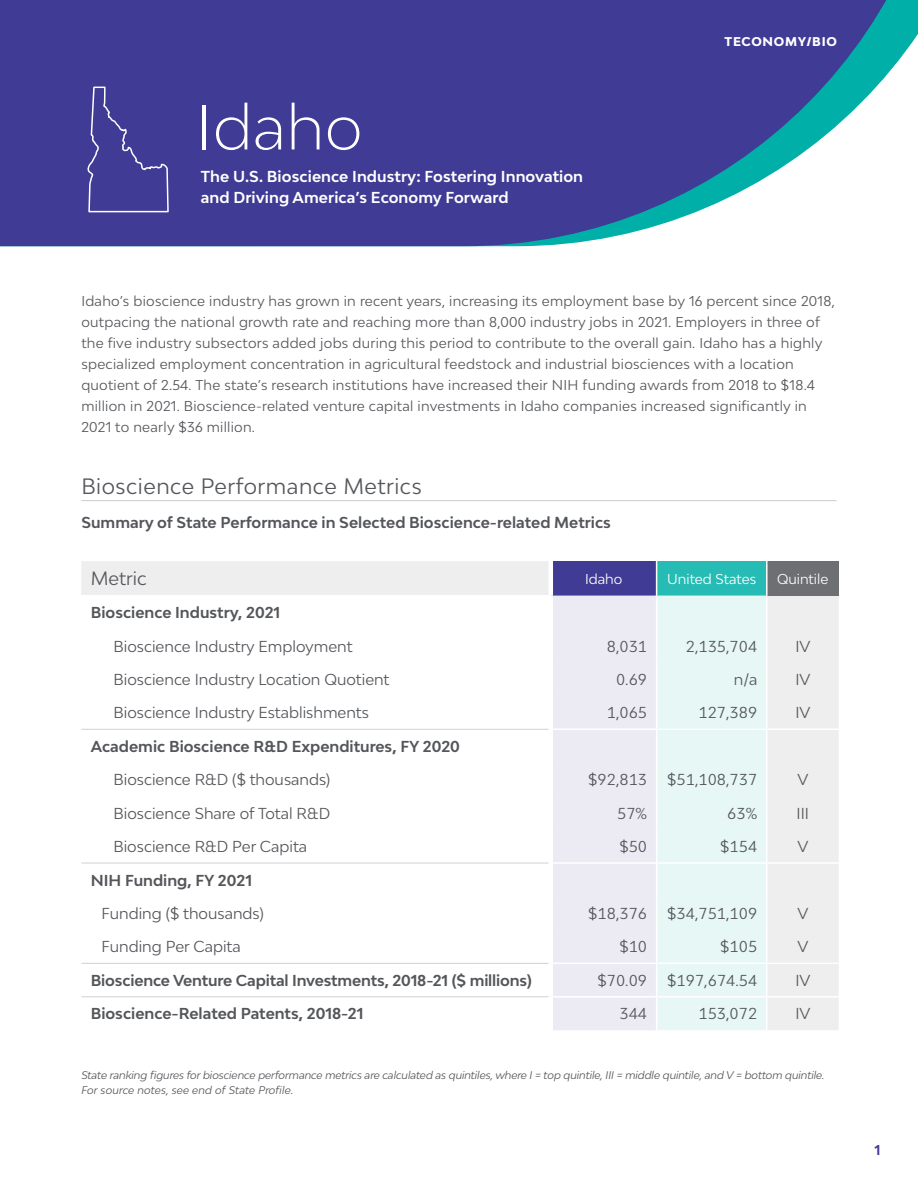
<style>
.page{position:relative;width:918px;height:1188px;background:#fff}
.page>*{position:absolute;margin:0;border:0;box-sizing:border-box;transform-origin:0 0}
.t1{font:300 60px "Bw Modelica";letter-spacing:.01em;color:#fff}
.t2{font:21px "Bw Modelica";letter-spacing:.025em;color:#54565a}
.t3{font:18px "Bw Modelica";color:#54565a}
.t4{font:15px "Bw Modelica";color:#54565a}
.t5{font:700 15px "Bw Modelica";color:#54565a}
.t6{font:700 15px/21px "Bw Modelica";letter-spacing:.005em;color:#fff}
.t7{font:13.5px/21px "Bw Modelica";letter-spacing:.02em;color:#54565a}
.t8{font:13.5px "Bw Modelica";color:#fff}
.t9{font:700 13.5px "Bw Modelica";color:#403b94}
.t10{font:800 12px "Bw Modelica";letter-spacing:.06em;color:#fff}
.t11{font:italic 10.5px/15px "Bw Modelica";letter-spacing:-.01em;color:#54565a}
</style>
<div class="page">
<svg style="left:0;top:0;width:918px;height:246px;background:#5258a1"></svg>
<svg style="left:87px;top:86px;width:83px;height:127px;background:#4b469a"></svg>
<hr style="left:81px;top:500px;width:756px;height:1px;background:#ccccce">
<div style="left:81px;top:561px;width:758px;height:469px;background:#eee"></div>
<div style="left:551px;top:561px;width:106px;height:35px;background:#403b94"></div>
<div style="left:657px;top:561px;width:110px;height:35px;background:#26bcb5"></div>
<div style="left:767px;top:561px;width:72px;height:35px;background:#6e6f73"></div>
<div style="left:81px;top:596px;width:470px;height:33px;background:#fff"></div>
<div style="left:553px;top:596px;width:103px;height:434px;background:#ecebf4"></div>
<div style="left:657px;top:596px;width:109px;height:434px;background:#e6f7f6"></div>
<svg style="left:81px;top:629px;width:468px;height:100px"></svg>
<svg style="left:81px;top:730px;width:468px;height:300px"></svg>
<hr style="left:553px;top:729px;width:103px;height:1px;background:#fff">
<hr style="left:657px;top:729px;width:110px;height:1px;background:#fff">
<hr style="left:767px;top:729px;width:72px;height:1px;background:#fff">
<hr style="left:553px;top:996px;width:103px;height:2px;background:#fff">
<hr style="left:657px;top:996px;width:110px;height:2px;background:#fff">
<hr style="left:767px;top:996px;width:72px;height:2px;background:#fff">
<hr style="left:553px;top:963px;width:103px;height:1px;background:#fff">
<hr style="left:657px;top:963px;width:110px;height:1px;background:#fff">
<hr style="left:767px;top:963px;width:72px;height:1px;background:#fff">
<hr style="left:553px;top:862px;width:103px;height:2px;background:#fff">
<hr style="left:657px;top:862px;width:110px;height:2px;background:#fff">
<hr style="left:767px;top:862px;width:72px;height:2px;background:#fff">
<hr style="left:656px;top:561px;width:1px;height:35px;background:#fff">
<hr style="left:766px;top:561px;width:2px;height:35px;background:#fff">
<hr style="left:656px;top:596px;width:1px;height:33px;background:#fff">
<hr style="left:656px;top:629px;width:1px;height:33px;background:#fff">
<hr style="left:656px;top:662px;width:1px;height:34px;background:#fff">
<hr style="left:656px;top:696px;width:1px;height:33px;background:#fff">
<hr style="left:656px;top:729px;width:1px;height:34px;background:#fff">
<hr style="left:656px;top:763px;width:1px;height:33px;background:#fff">
<hr style="left:656px;top:796px;width:1px;height:34px;background:#fff">
<hr style="left:656px;top:830px;width:1px;height:33px;background:#fff">
<hr style="left:656px;top:863px;width:1px;height:33px;background:#fff">
<hr style="left:656px;top:896px;width:1px;height:34px;background:#fff">
<hr style="left:656px;top:930px;width:1px;height:33px;background:#fff">
<hr style="left:656px;top:963px;width:1px;height:34px;background:#fff">
<hr style="left:656px;top:997px;width:1px;height:33px;background:#fff">
<hr style="left:766px;top:596px;width:2px;height:33px;background:#fff">
<hr style="left:766px;top:629px;width:2px;height:33px;background:#fff">
<hr style="left:766px;top:662px;width:2px;height:34px;background:#fff">
<hr style="left:766px;top:696px;width:2px;height:33px;background:#fff">
<hr style="left:766px;top:730px;width:2px;height:33px;background:#fff">
<hr style="left:766px;top:763px;width:2px;height:33px;background:#fff">
<hr style="left:766px;top:796px;width:2px;height:34px;background:#fff">
<hr style="left:766px;top:830px;width:2px;height:32px;background:#fff">
<hr style="left:766px;top:864px;width:2px;height:32px;background:#fff">
<hr style="left:766px;top:896px;width:2px;height:34px;background:#fff">
<hr style="left:766px;top:930px;width:2px;height:33px;background:#fff">
<hr style="left:766px;top:964px;width:2px;height:32px;background:#fff">
<hr style="left:766px;top:998px;width:2px;height:32px;background:#fff">
<hr style="left:549px;top:561px;width:4px;height:35px;background:#fff">
<hr style="left:549px;top:596px;width:4px;height:33px;background:#fff">
<hr style="left:549px;top:629px;width:4px;height:33px;background:#fff">
<hr style="left:549px;top:662px;width:4px;height:34px;background:#fff">
<hr style="left:549px;top:696px;width:4px;height:33px;background:#fff">
<hr style="left:549px;top:729px;width:4px;height:34px;background:#fff">
<hr style="left:549px;top:763px;width:4px;height:33px;background:#fff">
<hr style="left:549px;top:796px;width:4px;height:34px;background:#fff">
<hr style="left:549px;top:830px;width:4px;height:33px;background:#fff">
<hr style="left:549px;top:863px;width:4px;height:33px;background:#fff">
<hr style="left:549px;top:896px;width:4px;height:34px;background:#fff">
<hr style="left:549px;top:930px;width:4px;height:33px;background:#fff">
<hr style="left:549px;top:963px;width:4px;height:34px;background:#fff">
<hr style="left:549px;top:997px;width:4px;height:33px;background:#fff">
<hr style="left:81px;top:729px;width:468px;height:1px;background:#cfd1d2">
<hr style="left:81px;top:863px;width:468px;height:1px;background:#cfd1d2">
<hr style="left:81px;top:963px;width:468px;height:1px;background:#cfd1d2">
<hr style="left:81px;top:996px;width:468px;height:1px;background:#cfd1d2">
<h1 class="t1" style="left:197px;top:88px;width:167px">Idaho</h1>
<p class="t6" style="left:201px;top:165px;width:384px">The U.S. Bioscience Industry: Fostering Innovation and Driving America’s Economy Forward</p>
<p class="t10" style="left:725px;top:34px;width:114px">TECONOMY/BIO</p>
<p class="t7" style="left:81px;top:290px;width:755px">Idaho’s bioscience industry has grown in recent years, increasing its employment base by 16 percent since 2018, outpacing the national growth rate and reaching more than 8,000 industry jobs in 2021. Employers in three of the five industry subsectors added jobs during this period to contribute to the overall gain. Idaho has a highly specialized employment concentration in agricultural feedstock and industrial biosciences with a location quotient of 2.54. The state’s research institutions have increased their NIH funding awards from 2018 to $18.4 million in 2021. Bioscience-related venture capital investments in Idaho companies increased significantly in 2021 to nearly $36 million.</p>
<h2 class="t2" style="left:81px;top:472px;width:342px">Bioscience Performance Metrics</h2>
<p class="t5" style="left:81px;top:513px;width:531px">Summary of State Performance in Selected Bioscience-related Metrics</p>
<h3 class="t3" style="left:91px;top:567px;width:57px">Metric</h3>
<p class="t8" style="left:585px;top:570px;width:39px">Idaho</p>
<p class="t8" style="left:667px;top:570px;width:90px">United States</p>
<p class="t8" style="left:777px;top:570px;width:53px">Quintile</p>
<p class="t5" style="left:91px;top:603px;width:191px">Bioscience Industry, 2021</p>
<p class="t4" style="left:114px;top:636px;width:241px">Bioscience Industry Employment</p>
<p class="t4" style="left:607px;top:636px;width:42px">8,031</p>
<p class="t4" style="left:686px;top:636px;width:73px">2,135,704</p>
<p class="t4" style="left:795px;top:636px;width:17px">IV</p>
<p class="t4" style="left:114px;top:670px;width:277px">Bioscience Industry Location Quotient</p>
<p class="t4" style="left:616px;top:670px;width:33px">0.69</p>
<p class="t4" style="left:734px;top:670px;width:25px">n/a</p>
<p class="t4" style="left:795px;top:670px;width:17px">IV</p>
<p class="t4" style="left:114px;top:703px;width:257px">Bioscience Industry Establishments</p>
<p class="t4" style="left:607px;top:703px;width:42px">1,065</p>
<p class="t4" style="left:699px;top:703px;width:60px">127,389</p>
<p class="t4" style="left:795px;top:703px;width:17px">IV</p>
<p class="t5" style="left:91px;top:737px;width:371px">Academic Bioscience R&amp;D Expenditures, FY 2020</p>
<p class="t4" style="left:114px;top:770px;width:218px">Bioscience R&amp;D ($ thousands)</p>
<p class="t4" style="left:588px;top:770px;width:60px">$92,813</p>
<p class="t4" style="left:667px;top:770px;width:92px">$51,108,737</p>
<p class="t4" style="left:798px;top:770px;width:12px">V</p>
<p class="t4" style="left:114px;top:803px;width:218px">Bioscience Share of Total R&amp;D</p>
<p class="t4" style="left:617px;top:803px;width:31px">57%</p>
<p class="t4" style="left:727px;top:803px;width:31px">63%</p>
<p class="t4" style="left:797px;top:803px;width:14px">III</p>
<p class="t4" style="left:114px;top:837px;width:195px">Bioscience R&amp;D Per Capita</p>
<p class="t4" style="left:619px;top:837px;width:29px">$50</p>
<p class="t4" style="left:720px;top:837px;width:39px">$154</p>
<p class="t4" style="left:798px;top:837px;width:12px">V</p>
<p class="t5" style="left:91px;top:870px;width:163px">NIH Funding, FY 2021</p>
<p class="t4" style="left:102px;top:904px;width:164px">Funding ($ thousands)</p>
<p class="t4" style="left:588px;top:904px;width:60px">$18,376</p>
<p class="t4" style="left:667px;top:904px;width:92px">$34,751,109</p>
<p class="t4" style="left:798px;top:904px;width:12px">V</p>
<p class="t4" style="left:102px;top:937px;width:141px">Funding Per Capita</p>
<p class="t4" style="left:619px;top:937px;width:29px">$10</p>
<p class="t4" style="left:720px;top:937px;width:39px">$105</p>
<p class="t4" style="left:798px;top:937px;width:12px">V</p>
<p class="t5" style="left:91px;top:971px;width:443px">Bioscience Venture Capital Investments, 2018-21 ($ millions)</p>
<p class="t4" style="left:598px;top:971px;width:51px">$70.09</p>
<p class="t4" style="left:667px;top:971px;width:91px">$197,674.54</p>
<p class="t4" style="left:795px;top:971px;width:17px">IV</p>
<p class="t5" style="left:91px;top:1004px;width:274px">Bioscience-Related Patents, 2018-21</p>
<p class="t4" style="left:619px;top:1004px;width:29px">344</p>
<p class="t4" style="left:698px;top:1004px;width:60px">153,072</p>
<p class="t4" style="left:795px;top:1004px;width:17px">IV</p>
<p class="t11" style="left:81px;top:1067px;width:745px">State ranking figures for bioscience performance metrics are calculated as quintiles, where I = top quintile, III = middle quintile, and V = bottom quintile.<br>For source notes, see end of State Profile.</p>
<p class="t9" style="left:874px;top:1141px;width:8px">1</p>
</div>
